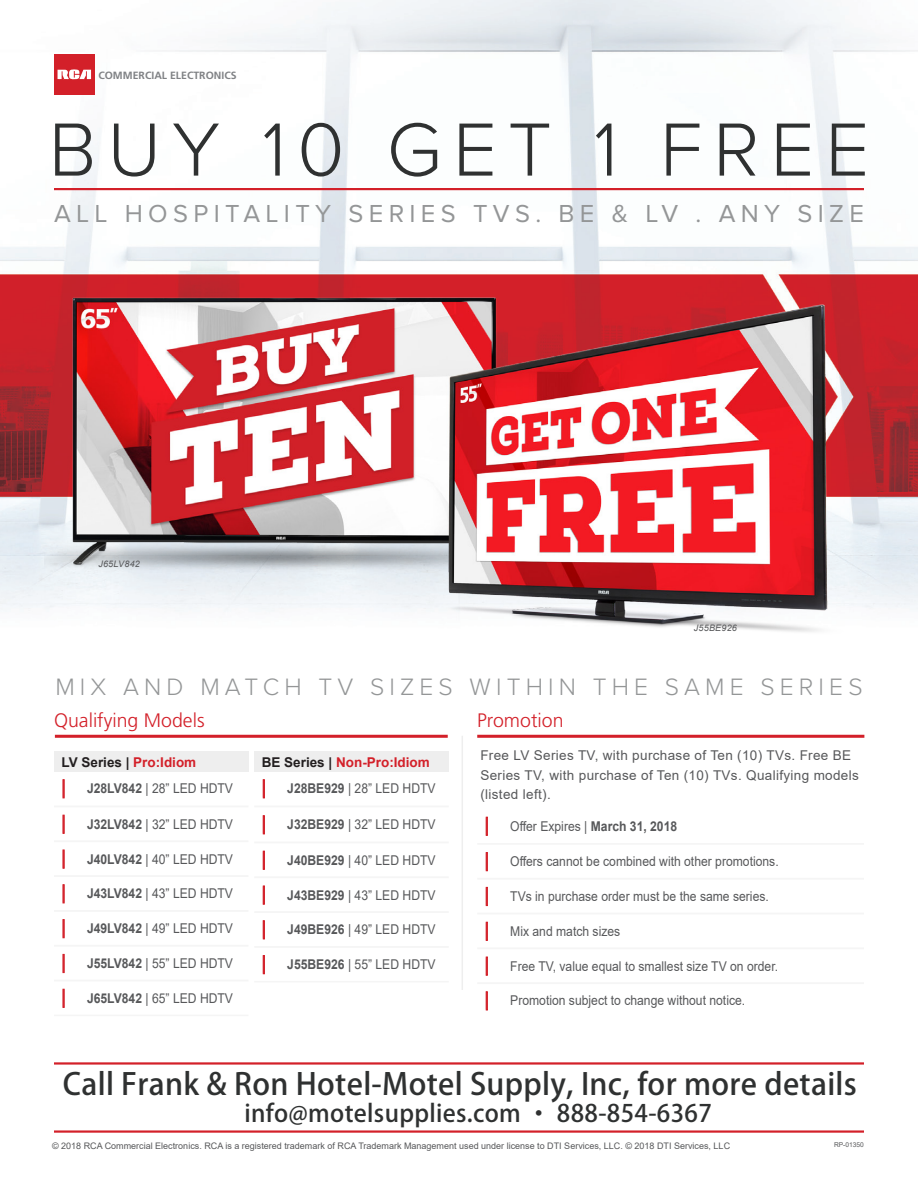
<style>
.page{position:relative;width:918px;height:1188px;background:#fff}
.page>*{position:absolute;margin:0;border:0;box-sizing:border-box;transform-origin:0 0}
.t1{font:300 78px "Proxima Nova";letter-spacing:.14em;color:#2f3131}
.t2{font:700 30px "Adobe Fan Heiti Std";letter-spacing:.01em;color:#2f3131}
.t3{font:25.5px "Proxima Nova";letter-spacing:.21em;color:#949697}
.t4{font:300 24.6px "Proxima Nova";letter-spacing:.21em;color:#949697}
.t5{font:700 24px "Adobe Fan Heiti Std";letter-spacing:.015em;color:#2f3131}
.t6{font:300 19.5px "Frutiger LT Std";color:#d32029}
.t7{font:13.5px "Arial";color:#57585a;scale:.9 1}
.t8{font:13.5px/19.5px "Arial";letter-spacing:.025em;color:#57585a}
.t9{font:700 13.5px "Arial";color:#d32029}
.t10{font:700 13.5px "Arial";color:#231f20}
.t11{font:700 10.5px "Frutiger LT Std";color:#808285}
.t12{font:9px "Arial";color:#57585a}
.t13{font:italic 9px "Arial";letter-spacing:.025em;color:#57585a}
.t14{font:6.6px "Arial";color:#57585a}
.s1{color:#d32029}
.s2{color:#231f20}
.s3{font-weight:700;font-size:15px;color:#d32029}
.s4{font-weight:700}
</style>
<div class="page">
<img style="left:0;top:0;width:918px;height:610px">
<img style="left:45px;top:272px;width:801px;height:360px">
<div style="left:54px;top:54px;width:41px;height:41px;background:#d32029"></div>
<svg style="left:58px;top:69px;width:33px;height:10px"></svg>
<hr style="left:462px;top:736px;width:1px;height:254px;background:#eee">
<hr style="left:477px;top:735px;width:387px;height:3px;background:#d32029">
<hr style="left:55px;top:735px;width:393px;height:3px;background:#d32029">
<hr style="left:477px;top:843px;width:387px;height:2px;background:#f5f5f5">
<hr style="left:477px;top:878px;width:387px;height:2px;background:#f5f5f5">
<hr style="left:477px;top:913px;width:387px;height:1px;background:#f5f5f5">
<hr style="left:477px;top:947px;width:387px;height:2px;background:#f5f5f5">
<hr style="left:477px;top:982px;width:387px;height:2px;background:#f5f5f5">
<svg style="left:486px;top:817px;width:1px;height:18px"></svg>
<svg style="left:486px;top:853px;width:1px;height:18px"></svg>
<svg style="left:486px;top:887px;width:1px;height:19px"></svg>
<svg style="left:486px;top:922px;width:1px;height:18px"></svg>
<svg style="left:486px;top:957px;width:1px;height:18px"></svg>
<svg style="left:486px;top:992px;width:1px;height:18px"></svg>
<hr style="left:54px;top:806px;width:194px;height:1px;background:#f5f5f5">
<hr style="left:54px;top:840px;width:194px;height:2px;background:#f5f5f5">
<hr style="left:54px;top:875px;width:194px;height:2px;background:#f5f5f5">
<hr style="left:54px;top:910px;width:194px;height:2px;background:#f5f5f5">
<hr style="left:54px;top:945px;width:194px;height:2px;background:#f5f5f5">
<hr style="left:54px;top:980px;width:194px;height:1px;background:#f5f5f5">
<hr style="left:54px;top:1015px;width:194px;height:1px;background:#f5f5f5">
<svg style="left:63px;top:780px;width:1px;height:18px"></svg>
<svg style="left:63px;top:815px;width:1px;height:18px"></svg>
<svg style="left:63px;top:850px;width:1px;height:18px"></svg>
<svg style="left:63px;top:885px;width:1px;height:18px"></svg>
<svg style="left:63px;top:920px;width:1px;height:18px"></svg>
<svg style="left:63px;top:954px;width:1px;height:19px"></svg>
<svg style="left:63px;top:989px;width:1px;height:18px"></svg>
<hr style="left:254px;top:806px;width:195px;height:1px;background:#f5f5f5">
<hr style="left:254px;top:842px;width:195px;height:1px;background:#f5f5f5">
<hr style="left:254px;top:876px;width:195px;height:2px;background:#f5f5f5">
<hr style="left:254px;top:911px;width:195px;height:2px;background:#f5f5f5">
<hr style="left:254px;top:946px;width:195px;height:2px;background:#f5f5f5">
<hr style="left:254px;top:981px;width:195px;height:1px;background:#f5f5f5">
<svg style="left:263px;top:780px;width:1px;height:18px"></svg>
<svg style="left:263px;top:816px;width:1px;height:18px"></svg>
<svg style="left:263px;top:851px;width:1px;height:18px"></svg>
<svg style="left:263px;top:886px;width:1px;height:18px"></svg>
<svg style="left:263px;top:921px;width:1px;height:18px"></svg>
<svg style="left:263px;top:956px;width:1px;height:18px"></svg>
<div style="left:54px;top:752px;width:194px;height:20px;background:#eee"></div>
<div style="left:254px;top:752px;width:194px;height:20px;background:#eee"></div>
<hr style="left:54px;top:188px;width:810px;height:2px;background:#d32029">
<hr style="left:54px;top:1130px;width:810px;height:3px;background:#d32029">
<hr style="left:54px;top:1062px;width:810px;height:3px;background:#d32029">
<p class="t11" style="left:98px;top:70px;width:140px">COMMERCIAL ELECTRONICS</p>
<p class="t1" style="left:49px;top:91px;width:822px">BUY 10 GET 1 FREE</p>
<p class="t3" style="left:54px;top:199px;width:811px">ALL HOSPITALITY SERIES TVS. BE &amp; LV . ANY SIZE</p>
<p class="t13" style="left:98px;top:558px;width:43px">J65LV842</p>
<p class="t13" style="left:694px;top:622px;width:45px">J55BE926</p>
<p class="t4" style="left:55px;top:668px;width:809px">MIX AND MATCH TV SIZES WITHIN THE SAME SERIES</p>
<p class="t6" style="left:54px;top:709px;width:152px">Qualifying Models</p>
<p class="t6" style="left:477px;top:709px;width:88px">Promotion</p>
<p class="t10" style="left:62px;top:753px;width:136px">LV Series | <span class="s1">Pro:Idiom</span></p>
<p class="t9" style="left:262px;top:753px;width:170px"><span class="s2">BE Series |</span> Non-Pro:Idiom</p>
<p class="t8" style="left:480px;top:746px;width:380px">Free LV Series TV, with purchase of Ten (10) TVs. Free BE<br>Series TV, with purchase of Ten (10) TVs. Qualifying models (listed left).</p>
<p class="t7" style="left:60px;top:779px;width:194px"><span class="s3">│</span> <span class="s4">J28LV842</span> | 28” LED HDTV</p>
<p class="t7" style="left:60px;top:815px;width:194px"><span class="s3">│</span> <span class="s4">J32LV842</span> | 32” LED HDTV</p>
<p class="t7" style="left:60px;top:850px;width:194px"><span class="s3">│</span> <span class="s4">J40LV842</span> | 40” LED HDTV</p>
<p class="t7" style="left:60px;top:884px;width:194px"><span class="s3">│</span> <span class="s4">J43LV842</span> | 43” LED HDTV</p>
<p class="t7" style="left:60px;top:919px;width:194px"><span class="s3">│</span> <span class="s4">J49LV842</span> | 49” LED HDTV</p>
<p class="t7" style="left:60px;top:954px;width:194px"><span class="s3">│</span> <span class="s4">J55LV842</span> | 55” LED HDTV</p>
<p class="t7" style="left:60px;top:989px;width:194px"><span class="s3">│</span> <span class="s4">J65LV842</span> | 65” LED HDTV</p>
<p class="t7" style="left:260px;top:779px;width:196px"><span class="s3">│</span> <span class="s4">J28BE929</span> | 28” LED HDTV</p>
<p class="t7" style="left:260px;top:815px;width:196px"><span class="s3">│</span> <span class="s4">J32BE929</span> | 32” LED HDTV</p>
<p class="t7" style="left:260px;top:851px;width:196px"><span class="s3">│</span> <span class="s4">J40BE929</span> | 40” LED HDTV</p>
<p class="t7" style="left:260px;top:886px;width:196px"><span class="s3">│</span> <span class="s4">J43BE929</span> | 43” LED HDTV</p>
<p class="t7" style="left:260px;top:920px;width:196px"><span class="s3">│</span> <span class="s4">J49BE926</span> | 49” LED HDTV</p>
<p class="t7" style="left:260px;top:955px;width:196px"><span class="s3">│</span> <span class="s4">J55BE926</span> | 55” LED HDTV</p>
<p class="t7" style="left:483px;top:817px;width:217px"><span class="s3">│</span> Offer Expires | <span class="s4">March 31, 2018</span></p>
<p class="t7" style="left:483px;top:852px;width:330px"><span class="s3">│</span> Offers cannot be combined with other promotions.</p>
<p class="t7" style="left:483px;top:887px;width:319px"><span class="s3">│</span> TVs in purchase order must be the same series.</p>
<p class="t7" style="left:483px;top:922px;width:154px"><span class="s3">│</span> Mix and match sizes</p>
<p class="t7" style="left:483px;top:957px;width:329px"><span class="s3">│</span> Free TV, value equal to smallest size TV on order.</p>
<p class="t7" style="left:483px;top:991px;width:293px"><span class="s3">│</span> Promotion subject to change without notice.</p>
<p class="t2" style="left:63px;top:1066px;width:796px">Call Frank &amp; Ron Hotel-Motel Supply, Inc, for more details</p>
<h3 class="t5" style="left:244px;top:1099px;width:469px">info@motelsupplies.com · 888-854-6367</h3>
<p class="t12" style="left:52px;top:1139px;width:680px">© 2018 RCA Commercial Electronics. RCA is a registered trademark of RCA Trademark Management used under license to DTI Services, LLC. © 2018 DTI Services, LLC</p>
<p class="t14" style="left:834px;top:1140px;width:31px">RP-01350</p>
</div>
